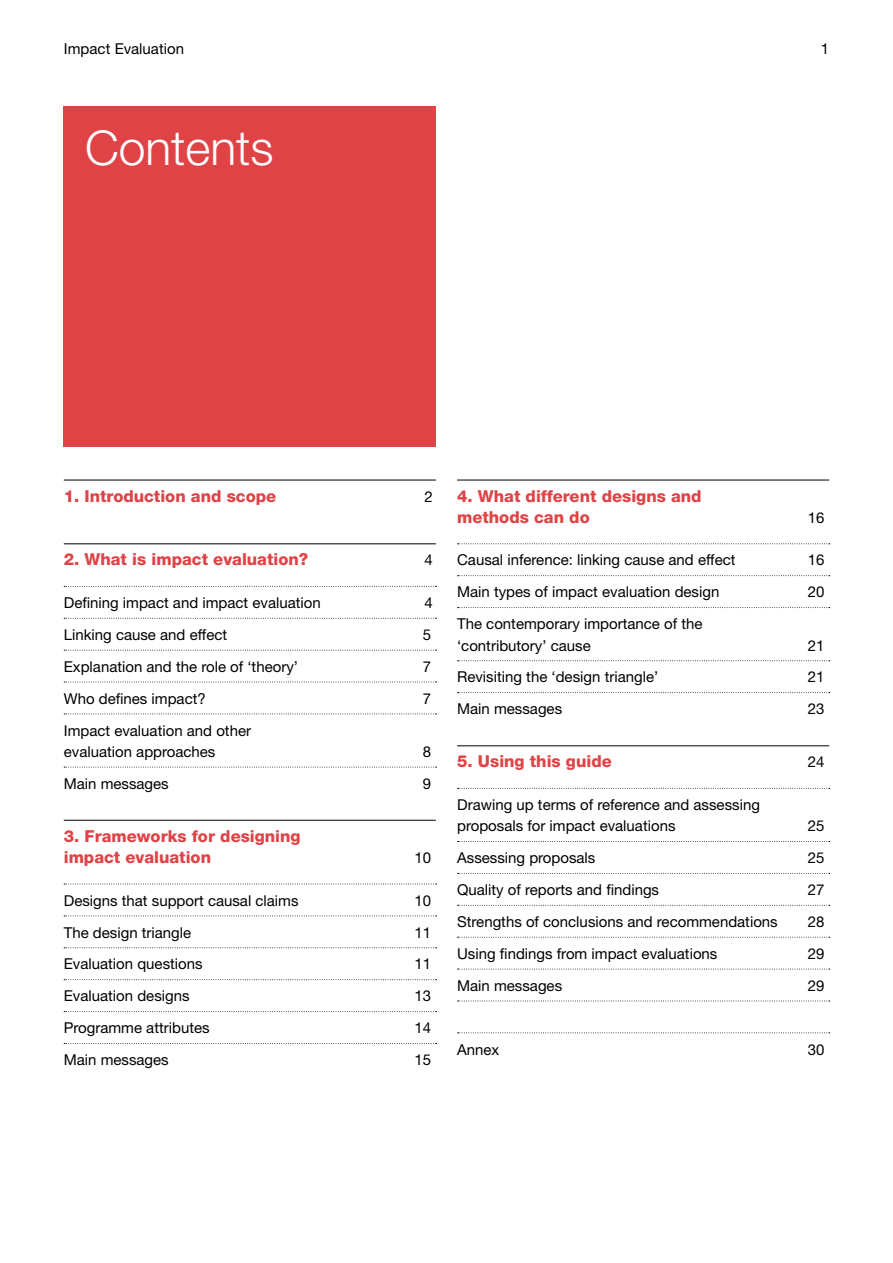
<style>
.page{position:relative;width:893px;height:1263px;background:#fff}
.page>*{position:absolute;margin:0;border:0;box-sizing:border-box;transform-origin:0 0}
.t1{font:300 48px "Helvetica Neue";color:#fff}
.t2{font:800 16.5px/21.3px "Helvetica Neue";color:#df4346}
.t3{font:15px/21.3px "Helvetica Neue";color:#000}
</style>
<div class="page">
<div style="left:64px;top:106px;width:372px;height:340px;background:#df4346"></div>
<hr style="left:64px;top:480px;width:372px;height:1px;background:#000">
<hr style="left:64px;top:543px;width:372px;height:1px;background:#000">
<svg style="left:64px;top:586px;width:372px;height:1px"></svg>
<svg style="left:64px;top:618px;width:372px;height:1px"></svg>
<svg style="left:64px;top:650px;width:372px;height:1px"></svg>
<svg style="left:64px;top:682px;width:372px;height:1px"></svg>
<svg style="left:64px;top:713px;width:372px;height:1px"></svg>
<svg style="left:64px;top:767px;width:372px;height:1px"></svg>
<hr style="left:64px;top:820px;width:372px;height:1px;background:#000">
<svg style="left:64px;top:884px;width:372px;height:1px"></svg>
<svg style="left:64px;top:915px;width:372px;height:1px"></svg>
<svg style="left:64px;top:947px;width:372px;height:1px"></svg>
<svg style="left:64px;top:979px;width:372px;height:1px"></svg>
<svg style="left:64px;top:1011px;width:372px;height:1px"></svg>
<svg style="left:64px;top:1043px;width:372px;height:1px"></svg>
<hr style="left:457px;top:480px;width:372px;height:1px;background:#000">
<svg style="left:457px;top:543px;width:373px;height:1px"></svg>
<svg style="left:457px;top:575px;width:373px;height:1px"></svg>
<svg style="left:457px;top:607px;width:373px;height:1px"></svg>
<svg style="left:457px;top:660px;width:373px;height:1px"></svg>
<svg style="left:457px;top:692px;width:373px;height:1px"></svg>
<hr style="left:457px;top:745px;width:372px;height:1px;background:#000">
<svg style="left:457px;top:788px;width:373px;height:1px"></svg>
<svg style="left:457px;top:841px;width:373px;height:1px"></svg>
<svg style="left:457px;top:873px;width:373px;height:1px"></svg>
<svg style="left:457px;top:905px;width:373px;height:1px"></svg>
<svg style="left:457px;top:937px;width:373px;height:1px"></svg>
<svg style="left:457px;top:969px;width:373px;height:1px"></svg>
<svg style="left:457px;top:1000px;width:373px;height:1px"></svg>
<svg style="left:457px;top:1032px;width:373px;height:1px"></svg>
<p class="t3" style="left:64px;top:40px;width:122px">Impact Evaluation</p>
<p class="t3" style="left:821px;top:40px;width:10px">1</p>
<h1 class="t1" style="left:85px;top:130px;width:190px">Contents</h1>
<p class="t2" style="left:64px;top:486px;width:214px">1. Introduction and scope</p>
<p class="t3" style="left:424px;top:487px;width:10px">2</p>
<p class="t2" style="left:64px;top:550px;width:246px">2. What is impact evaluation?</p>
<p class="t3" style="left:424px;top:551px;width:10px">4</p>
<p class="t3" style="left:64px;top:593px;width:259px">Defining impact and impact evaluation</p>
<p class="t3" style="left:424px;top:593px;width:10px">4</p>
<p class="t3" style="left:64px;top:625px;width:165px">Linking cause and effect</p>
<p class="t3" style="left:423px;top:625px;width:10px">5</p>
<p class="t3" style="left:64px;top:657px;width:236px">Explanation and the role of ‘theory’</p>
<p class="t3" style="left:423px;top:657px;width:10px">7</p>
<p class="t3" style="left:64px;top:689px;width:143px">Who defines impact?</p>
<p class="t3" style="left:423px;top:689px;width:10px">7</p>
<p class="t3" style="left:64px;top:721px;width:189px">Impact evaluation and other evaluation approaches</p>
<p class="t3" style="left:423px;top:742px;width:10px">8</p>
<p class="t3" style="left:64px;top:774px;width:107px">Main messages</p>
<p class="t3" style="left:423px;top:774px;width:10px">9</p>
<p class="t2" style="left:64px;top:827px;width:238px">3. Frameworks for designing impact evaluation</p>
<p class="t3" style="left:415px;top:848px;width:18px">10</p>
<p class="t3" style="left:64px;top:891px;width:236px">Designs that support causal claims</p>
<p class="t3" style="left:415px;top:891px;width:18px">10</p>
<p class="t3" style="left:64px;top:923px;width:129px">The design triangle</p>
<p class="t3" style="left:415px;top:923px;width:18px">11</p>
<p class="t3" style="left:64px;top:955px;width:140px">Evaluation questions</p>
<p class="t3" style="left:415px;top:955px;width:18px">11</p>
<p class="t3" style="left:64px;top:987px;width:127px">Evaluation designs</p>
<p class="t3" style="left:415px;top:987px;width:18px">13</p>
<p class="t3" style="left:64px;top:1019px;width:147px">Programme attributes</p>
<p class="t3" style="left:415px;top:1019px;width:18px">14</p>
<p class="t3" style="left:64px;top:1050px;width:107px">Main messages</p>
<p class="t3" style="left:415px;top:1050px;width:18px">15</p>
<p class="t2" style="left:457px;top:486px;width:246px">4. What different designs and methods can do</p>
<p class="t3" style="left:808px;top:508px;width:18px">16</p>
<p class="t3" style="left:457px;top:551px;width:280px">Causal inference: linking cause and effect</p>
<p class="t3" style="left:808px;top:551px;width:18px">16</p>
<p class="t3" style="left:457px;top:583px;width:264px">Main types of impact evaluation design</p>
<p class="t3" style="left:808px;top:583px;width:18px">20</p>
<p class="t3" style="left:457px;top:615px;width:247px">The contemporary importance of the ‘contributory’ cause</p>
<p class="t3" style="left:808px;top:636px;width:18px">21</p>
<p class="t3" style="left:457px;top:668px;width:203px">Revisiting the ‘design triangle’</p>
<p class="t3" style="left:808px;top:668px;width:18px">21</p>
<p class="t3" style="left:457px;top:700px;width:107px">Main messages</p>
<p class="t3" style="left:808px;top:700px;width:18px">23</p>
<p class="t2" style="left:457px;top:752px;width:156px">5. Using this guide</p>
<p class="t3" style="left:808px;top:753px;width:18px">24</p>
<p class="t3" style="left:457px;top:795px;width:304px">Drawing up terms of reference and assessing proposals for impact evaluations</p>
<p class="t3" style="left:808px;top:817px;width:18px">25</p>
<p class="t3" style="left:457px;top:848px;width:140px">Assessing proposals</p>
<p class="t3" style="left:808px;top:848px;width:18px">25</p>
<p class="t3" style="left:457px;top:880px;width:203px">Quality of reports and findings</p>
<p class="t3" style="left:808px;top:880px;width:18px">27</p>
<p class="t3" style="left:457px;top:912px;width:322px">Strengths of conclusions and recommendations</p>
<p class="t3" style="left:808px;top:912px;width:18px">28</p>
<p class="t3" style="left:457px;top:944px;width:262px">Using findings from impact evaluations</p>
<p class="t3" style="left:808px;top:944px;width:18px">29</p>
<p class="t3" style="left:457px;top:976px;width:107px">Main messages</p>
<p class="t3" style="left:808px;top:976px;width:18px">29</p>
<p class="t3" style="left:457px;top:1040px;width:44px">Annex</p>
<p class="t3" style="left:808px;top:1040px;width:18px">30</p>
</div>
